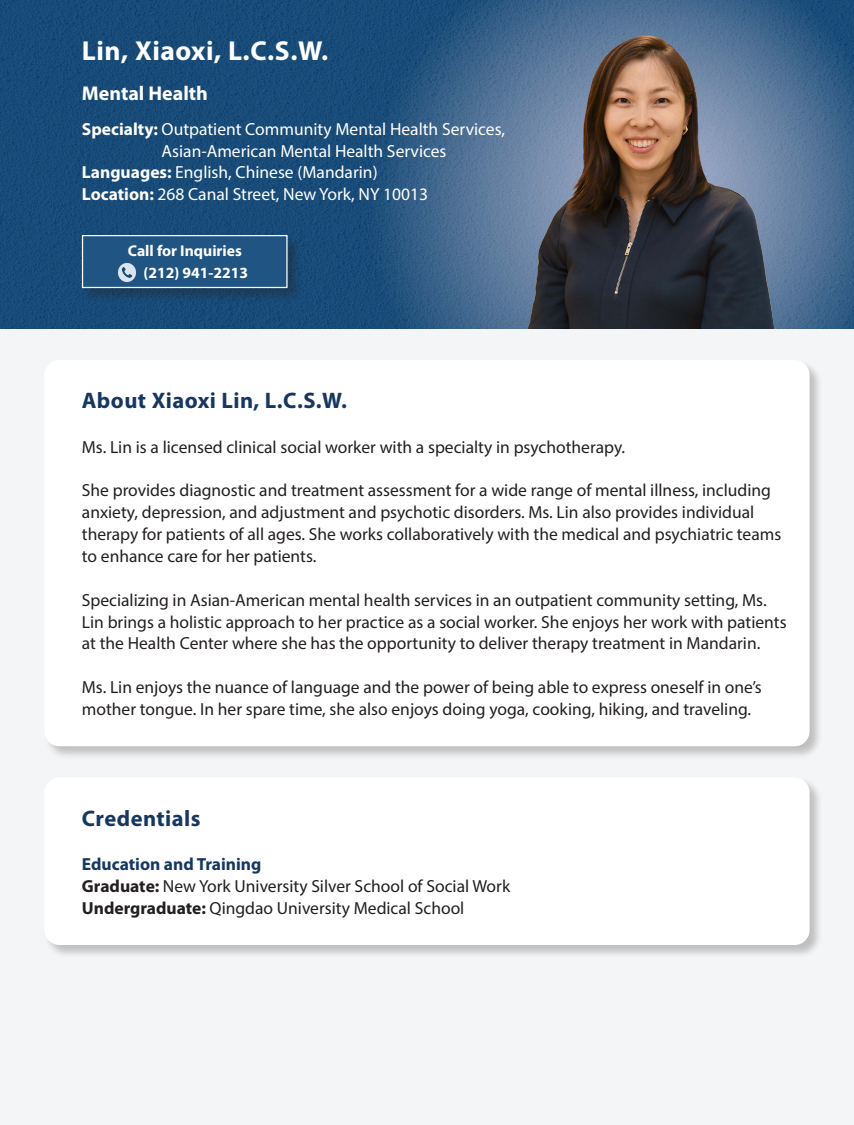
<style>
.page{position:relative;width:854px;height:1125px;background:#f4f5f6}
.page>*{position:absolute;margin:0;border:0;box-sizing:border-box;transform-origin:0 0}
.t1{font:700 27.5px "Myriad Pro";letter-spacing:.02em;color:#fff}
.t2{font:700 22.5px "Myriad Pro";letter-spacing:.02em;color:#173763}
.t3{font:700 20px "Myriad Pro";color:#fff}
.t4{font:17.5px/21.9px "Myriad Pro";color:#231f20}
.t5{font:17.5px "Myriad Pro";color:#fff}
.t6{font:700 17.5px "Myriad Pro";color:#173763}
.t7{font:700 15.62px "Myriad Pro";color:#fff}
.s1{font-weight:700}
</style>
<div class="page">
<img style="left:0;top:0;width:854px;height:329px">
<img style="left:524px;top:31px;width:258px;height:298px">
<div style="left:44px;top:777px;width:779px;height:182px;background:#231f20;opacity:.25"></div>
<div style="left:44px;top:778px;width:765px;height:167px;background:#fff;border-radius:15px"></div>
<div style="left:44px;top:360px;width:779px;height:400px;background:#231f20;opacity:.25"></div>
<div style="left:44px;top:360px;width:765px;height:386px;background:#fff;border-radius:15px"></div>
<div style="left:82px;top:235px;width:219px;height:67px;background:#231f20;opacity:.35"></div>
<div style="left:82px;top:235px;width:206px;height:53px;background:#205583;border:1px solid #fff"></div>
<img style="left:118px;top:264px;width:17px;height:17px">
<p class="t1" style="left:82px;top:33px;width:248px">Lin, Xiaoxi, L.C.S.W.</p>
<p class="t3" style="left:82px;top:81px;width:127px">Mental Health</p>
<p class="t5" style="left:82px;top:118px;width:425px"><span class="s1">Specialty:</span> Outpatient Community Mental Health Services,</p>
<p class="t5" style="left:82px;top:162px;width:297px"><span class="s1">Languages:</span> English, Chinese (Mandarin)</p>
<p class="t5" style="left:82px;top:184px;width:348px"><span class="s1">Location:</span> 268 Canal Street, New York, NY 10013</p>
<p class="t5" style="left:162px;top:140px;width:286px">Asian-American Mental Health Services</p>
<p class="t7" style="left:128px;top:240px;width:116px">Call for Inquiries</p>
<p class="t7" style="left:144px;top:262px;width:106px">(212) 941-2213</p>
<p class="t2" style="left:82px;top:386px;width:267px">About Xiaoxi Lin, L.C.S.W.</p>
<p class="t4" style="left:82px;top:435px;width:545px">Ms. Lin is a licensed clinical social worker with a specialty in psychotherapy.</p>
<p class="t4" style="left:82px;top:479px;width:701px">She provides diagnostic and treatment assessment for a wide range of mental illness, including anxiety, depression, and adjustment and psychotic disorders. Ms. Lin also provides individual therapy for patients of all ages. She works collaboratively with the medical and psychiatric teams to enhance care for her patients.</p>
<p class="t4" style="left:82px;top:589px;width:706px">Specializing in Asian-American mental health services in an outpatient community setting, Ms.<br>Lin brings a holistic approach to her practice as a social worker. She enjoys her work with patients at the Health Center where she has the opportunity to deliver therapy treatment in Mandarin.</p>
<p class="t4" style="left:82px;top:676px;width:681px">Ms. Lin enjoys the nuance of language and the power of being able to express oneself in one’s mother tongue. In her spare time, she also enjoys doing yoga, cooking, hiking, and traveling.</p>
<p class="t2" style="left:82px;top:803px;width:120px">Credentials</p>
<p class="t6" style="left:82px;top:853px;width:181px">Education and Training</p>
<p class="t4" style="left:82px;top:875px;width:430px"><span class="s1">Graduate:</span> New York University Silver School of Social Work</p>
<p class="t4" style="left:82px;top:897px;width:384px"><span class="s1">Undergraduate:</span> Qingdao University Medical School</p>
</div>
